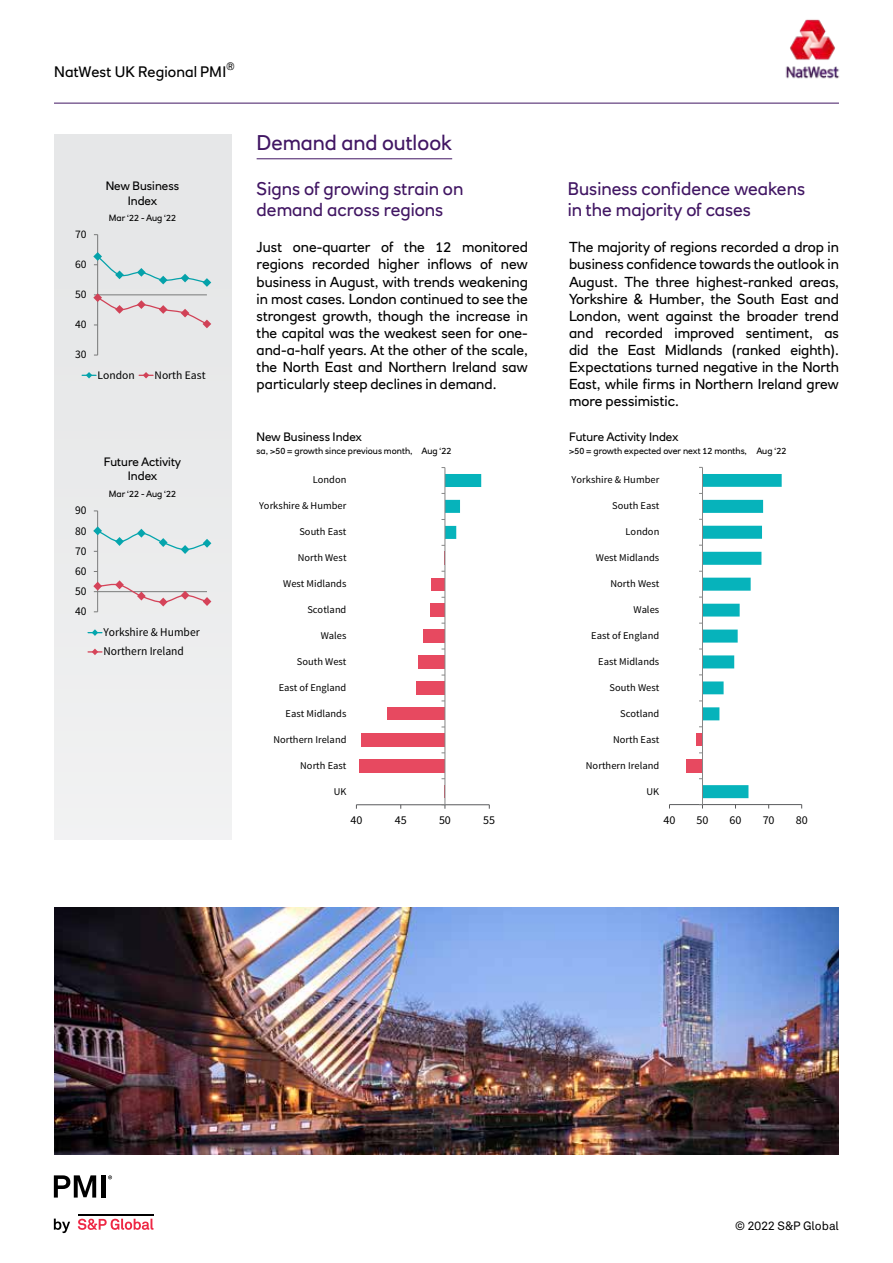
<style>
.page{position:relative;width:893px;height:1263px;background:#fff}
.page>*{position:absolute;margin:0;border:0;box-sizing:border-box;transform-origin:0 0}
.t1{font:21px "RN House Sans";color:#411663}
.t2{font:18px/21.6px "RN House Sans";color:#411663}
.t3{font:15px "RN House Sans";letter-spacing:.005em;color:#000}
.t4{font:14.25px/17.1px "RN House Sans";color:#000;text-align:justify}
.t5{font:12px/14.4px "RN House Sans";color:#000;text-align:center}
.t6{font:12px "Source Sans Pro";letter-spacing:-.005em;color:#000}
.t7{font:12px "Akkurat LL";color:#000}
.t8{font:11.85px/19.2px "Source Sans Pro";color:#000}
.t9{font:11.55px "Source Sans Pro";color:#000}
.t10{font:10.5px "RN House Sans";color:#000}
.t11{font:10.35px "Source Sans Pro";letter-spacing:.005em;color:#000}
.t12{font:9px "RN House Sans";color:#000}
</style>
<div class="page">
<hr style="left:54px;top:103px;width:785px;height:1px;background:#411663">
<img style="left:785px;top:19px;width:55px;height:60px">
<svg style="left:54px;top:1218px;width:16px;height:15px"></svg>
<svg style="left:78px;top:1218px;width:75px;height:12px"></svg>
<hr style="left:78px;top:1213px;width:75px;height:2px;background:#000">
<svg style="left:54px;top:1175px;width:42px;height:22px"></svg>
<div style="left:101px;top:1175px;width:5px;height:22px;background:#000"></div>
<svg style="left:108px;top:1175px;width:4px;height:4px"></svg>
<div style="left:54px;top:134px;width:177px;height:706px;background:#e6e7e8"></div>
<hr style="left:257px;top:159px;width:195px;height:1px;background:#411663">
<img style="left:54px;top:908px;width:785px;height:246px">
<hr style="left:97px;top:235px;width:1px;height:120px;background:#868686">
<svg style="left:93px;top:252px;width:118px;height:35px"></svg>
<svg style="left:93px;top:293px;width:118px;height:35px"></svg>
<svg style="left:82px;top:372px;width:14px;height:6px"></svg>
<svg style="left:139px;top:372px;width:14px;height:6px"></svg>
<div style="left:686px;top:759px;width:16px;height:13px;background:#e74960"></div>
<div style="left:696px;top:733px;width:6px;height:13px;background:#e74960"></div>
<hr style="left:669px;top:804px;width:133px;height:1px;background:#58595b">
<hr style="left:702px;top:467px;width:1px;height:337px;background:#868686">
<svg style="left:699px;top:474px;width:83px;height:324px"></svg>
<svg style="left:444px;top:785px;width:1px;height:13px"></svg>
<div style="left:359px;top:759px;width:86px;height:13px;background:#e74960"></div>
<div style="left:361px;top:733px;width:84px;height:13px;background:#e74960"></div>
<div style="left:388px;top:707px;width:57px;height:13px;background:#e74960"></div>
<div style="left:417px;top:681px;width:28px;height:13px;background:#e74960"></div>
<div style="left:419px;top:656px;width:26px;height:13px;background:#e74960"></div>
<div style="left:423px;top:629px;width:22px;height:14px;background:#e74960"></div>
<div style="left:430px;top:604px;width:15px;height:13px;background:#e74960"></div>
<div style="left:432px;top:578px;width:13px;height:13px;background:#e74960"></div>
<svg style="left:444px;top:552px;width:1px;height:13px"></svg>
<hr style="left:356px;top:804px;width:133px;height:1px;background:#58595b">
<hr style="left:445px;top:468px;width:1px;height:337px;background:#868686">
<svg style="left:441px;top:804px;width:5px;height:5px"></svg>
<svg style="left:441px;top:474px;width:40px;height:65px"></svg>
<hr style="left:97px;top:511px;width:1px;height:101px;background:#868686">
<svg style="left:93px;top:526px;width:118px;height:28px"></svg>
<svg style="left:93px;top:580px;width:118px;height:32px"></svg>
<svg style="left:88px;top:629px;width:14px;height:7px"></svg>
<svg style="left:88px;top:648px;width:14px;height:7px"></svg>
<p class="t10" style="left:226px;top:59px;width:10px">®</p>
<p class="t3" style="left:54px;top:63px;width:174px">NatWest UK Regional PMI</p>
<p class="t9" style="left:75px;top:227px;width:13px">70</p>
<p class="t9" style="left:75px;top:257px;width:13px">60</p>
<p class="t9" style="left:75px;top:287px;width:13px">50</p>
<p class="t9" style="left:75px;top:317px;width:13px">40</p>
<p class="t9" style="left:75px;top:347px;width:13px">30</p>
<p class="t5" style="left:106px;top:179px;width:75px">New Business<br>Index</p>
<p class="t12" style="left:109px;top:212px;width:69px">Mar ‘22 - Aug ‘22</p>
<p class="t9" style="left:98px;top:368px;width:39px">London</p>
<p class="t9" style="left:155px;top:368px;width:53px">North East</p>
<p class="t8" style="left:75px;top:501px;width:13px">90</p>
<p class="t8" style="left:75px;top:521px;width:13px">80</p>
<p class="t8" style="left:75px;top:541px;width:13px">70</p>
<p class="t8" style="left:75px;top:562px;width:13px">60</p>
<p class="t8" style="left:75px;top:582px;width:13px">50</p>
<p class="t8" style="left:75px;top:602px;width:13px">40</p>
<p class="t5" style="left:104px;top:454px;width:79px">Future Activity<br>Index</p>
<p class="t12" style="left:109px;top:488px;width:69px">Mar ‘22 - Aug ‘22</p>
<p class="t8" style="left:103px;top:623px;width:98px">Yorkshire &amp; Humber<br>Northern Ireland</p>
<h1 class="t1" style="left:257px;top:130px;width:197px">Demand and outlook</h1>
<p class="t2" style="left:257px;top:177px;width:208px">Signs of growing strain on demand across regions</p>
<p class="t2" style="left:568px;top:177px;width:239px">Business confidence weakens in the majority of cases</p>
<p class="t4" style="left:257px;top:239px;width:273px">Just one-quarter of the 12 monitored regions recorded higher inflows of new business in August, with trends weakening in most cases. London continued to see the strongest growth, though the increase in the capital was the weakest seen for one&shy;and-a-half years. At the other of the scale, the North East and Northern Ireland saw particularly steep declines in demand.</p>
<p class="t4" style="left:569px;top:239px;width:271px">The majority of regions recorded a drop in business confidence towards the outlook in August. The three highest-ranked areas, Yorkshire &amp; Humber, the South East and London, went against the broader trend and recorded improved sentiment, as did the East Midlands (ranked eighth).<br>Expectations turned negative in the North East, while firms in Northern Ireland grew more pessimistic.</p>
<p class="t5" style="left:257px;top:429px;width:107px">New Business Index</p>
<p class="t12" style="left:257px;top:445px;width:196px">sa, &gt;50 = growth since previous month, Aug ‘22</p>
<p class="t5" style="left:569px;top:429px;width:111px">Future Activity Index</p>
<p class="t12" style="left:569px;top:445px;width:219px">&gt;50 = growth expected over next 12 months, Aug ‘22</p>
<p class="t11" style="left:313px;top:474px;width:35px">London</p>
<p class="t11" style="left:572px;top:473px;width:89px">Yorkshire &amp; Humber</p>
<p class="t11" style="left:259px;top:499px;width:89px">Yorkshire &amp; Humber</p>
<p class="t11" style="left:612px;top:499px;width:49px">South East</p>
<p class="t11" style="left:299px;top:525px;width:48px">South East</p>
<p class="t11" style="left:626px;top:525px;width:35px">London</p>
<p class="t11" style="left:298px;top:551px;width:50px">North West</p>
<p class="t11" style="left:596px;top:551px;width:65px">West Midlands</p>
<p class="t11" style="left:283px;top:577px;width:65px">West Midlands</p>
<p class="t11" style="left:610px;top:577px;width:50px">North West</p>
<p class="t11" style="left:307px;top:603px;width:40px">Scotland</p>
<p class="t11" style="left:633px;top:603px;width:27px">Wales</p>
<p class="t11" style="left:321px;top:629px;width:27px">Wales</p>
<p class="t11" style="left:591px;top:629px;width:70px">East of England</p>
<p class="t11" style="left:297px;top:655px;width:51px">South West</p>
<p class="t11" style="left:598px;top:655px;width:63px">East Midlands</p>
<p class="t11" style="left:279px;top:681px;width:69px">East of England</p>
<p class="t11" style="left:610px;top:681px;width:51px">South West</p>
<p class="t11" style="left:286px;top:707px;width:62px">East Midlands</p>
<p class="t11" style="left:620px;top:707px;width:41px">Scotland</p>
<p class="t11" style="left:273px;top:733px;width:75px">Northern Ireland</p>
<p class="t11" style="left:613px;top:733px;width:48px">North East</p>
<p class="t11" style="left:300px;top:759px;width:48px">North East</p>
<p class="t11" style="left:586px;top:759px;width:75px">Northern Ireland</p>
<p class="t11" style="left:334px;top:785px;width:14px">UK</p>
<p class="t11" style="left:647px;top:785px;width:14px">UK</p>
<p class="t6" style="left:351px;top:813px;width:13px">40</p>
<p class="t6" style="left:395px;top:813px;width:13px">45</p>
<p class="t6" style="left:439px;top:813px;width:13px">50</p>
<p class="t6" style="left:483px;top:813px;width:13px">55</p>
<p class="t6" style="left:663px;top:813px;width:13px">40</p>
<p class="t6" style="left:696px;top:813px;width:13px">50</p>
<p class="t6" style="left:730px;top:813px;width:13px">60</p>
<p class="t6" style="left:763px;top:813px;width:13px">70</p>
<p class="t6" style="left:796px;top:813px;width:13px">80</p>
<p class="t7" style="left:735px;top:1216px;width:105px">© 2022 S&amp;P Global</p>
</div>
